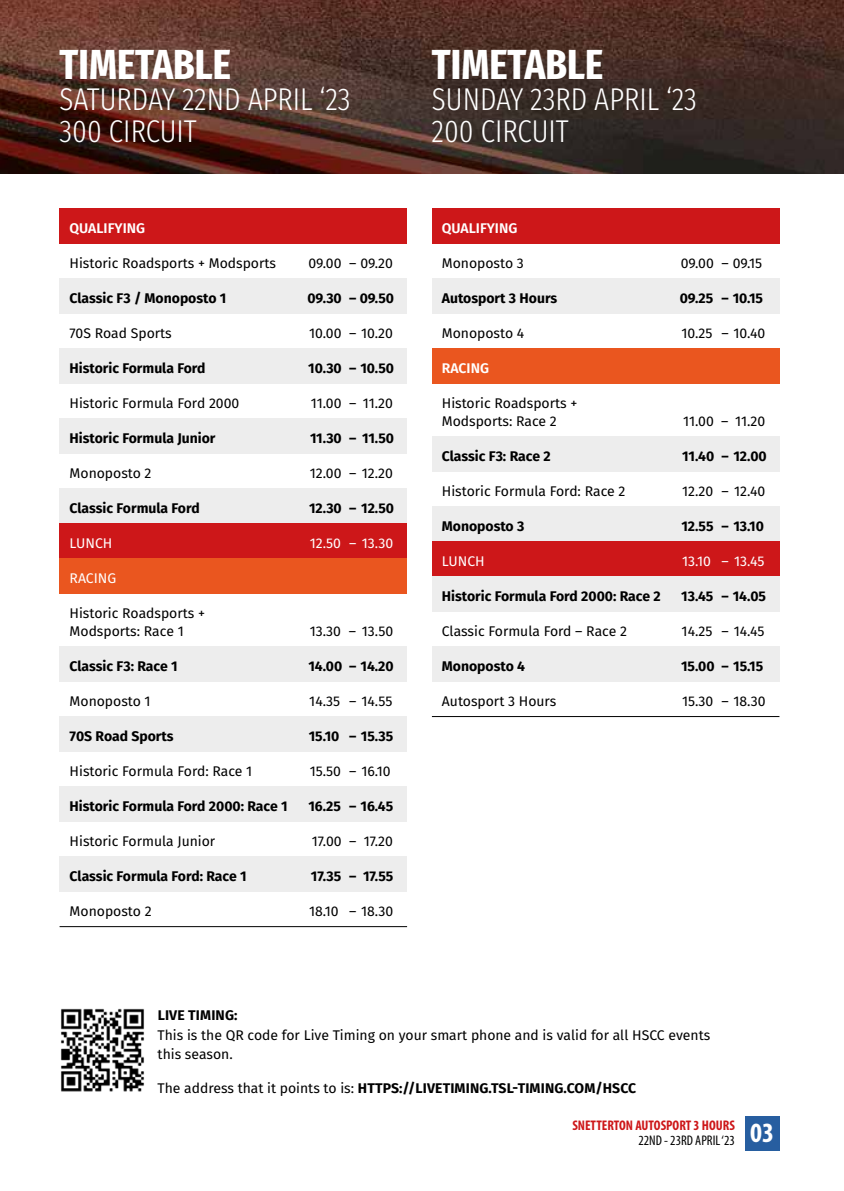
<style>
.page{position:relative;width:844px;height:1191px;background:#fff}
.page>*{position:absolute;margin:0;border:0;box-sizing:border-box;transform-origin:0 0}
.t1{font:700 42px "Fira Sans Compressed";color:#fff}
.t2{font:300 31.5px/31.5px "Fira Sans Compressed";color:#fff}
.t3{font:14px/17.5px "Fira Sans";color:#000}
.t4{font:700 14px "Fira Sans";color:#000}
.t5{font:700 condensed 14px/15.8px "Myriad Pro";color:#cd1719}
.t6{font:14px "Fira Sans";color:#fff}
.t7{font:600 14px "Fira Sans";color:#fff}
.s1{font-weight:400}
.s2{font-weight:400;color:#000}
</style>
<div class="page">
<img style="left:0;top:0;width:843px;height:174px">
<img style="left:61px;top:1008px;width:83px;height:83px">
<div style="left:60px;top:208px;width:347px;height:35px;background:#cd1719"></div>
<div style="left:432px;top:208px;width:347px;height:35px;background:#cd1719"></div>
<div style="left:60px;top:278px;width:347px;height:35px;background:#ededed"></div>
<div style="left:60px;top:348px;width:347px;height:35px;background:#ededed"></div>
<div style="left:60px;top:418px;width:347px;height:35px;background:#ededed"></div>
<div style="left:60px;top:488px;width:347px;height:35px;background:#ededed"></div>
<div style="left:60px;top:523px;width:347px;height:35px;background:#cd1719"></div>
<div style="left:60px;top:558px;width:347px;height:35px;background:#ea561f"></div>
<div style="left:60px;top:646px;width:347px;height:35px;background:#ededed"></div>
<div style="left:60px;top:716px;width:347px;height:35px;background:#ededed"></div>
<div style="left:60px;top:786px;width:347px;height:35px;background:#ededed"></div>
<div style="left:60px;top:856px;width:347px;height:35px;background:#ededed"></div>
<div style="left:432px;top:278px;width:347px;height:35px;background:#ededed"></div>
<div style="left:432px;top:348px;width:347px;height:35px;background:#ea561f"></div>
<div style="left:432px;top:436px;width:347px;height:35px;background:#ededed"></div>
<div style="left:432px;top:506px;width:347px;height:35px;background:#ededed"></div>
<div style="left:432px;top:541px;width:347px;height:35px;background:#cd1719"></div>
<div style="left:432px;top:576px;width:347px;height:35px;background:#ededed"></div>
<div style="left:432px;top:646px;width:347px;height:35px;background:#ededed"></div>
<hr style="left:60px;top:926px;width:347px;height:1px;background:#000">
<hr style="left:432px;top:716px;width:347px;height:1px;background:#000">
<div style="left:744px;top:1116px;width:35px;height:35px;background:#275ea0"></div>
<h1 class="t1" style="left:60px;top:29px;width:173px">TIMETABLE</h1>
<h2 class="t2" style="left:60px;top:83px;width:292px">SATURDAY 22ND APRIL ‘23<br>300 CIRCUIT</h2>
<p class="t7" style="left:70px;top:216px;width:77px">QUALIFYING</p>
<p class="t3" style="left:70px;top:254px;width:208px">Historic Roadsports + Modsports</p>
<p class="t3" style="left:308px;top:254px;width:86px">09.00 – 09.20</p>
<p class="t4" style="left:70px;top:286px;width:158px">Classic F3 / Monoposto 1</p>
<p class="t4" style="left:307px;top:286px;width:88px">09.30 – 09.50</p>
<p class="t3" style="left:70px;top:324px;width:104px">70S Road Sports</p>
<p class="t3" style="left:309px;top:324px;width:85px">10.00 – 10.20</p>
<p class="t4" style="left:70px;top:356px;width:137px">Historic Formula Ford</p>
<p class="t4" style="left:308px;top:356px;width:87px">10.30 – 10.50</p>
<p class="t3" style="left:70px;top:394px;width:171px">Historic Formula Ford 2000</p>
<p class="t3" style="left:311px;top:394px;width:84px">11.00 – 11.20</p>
<p class="t4" style="left:70px;top:426px;width:147px">Historic Formula Junior</p>
<p class="t4" style="left:310px;top:426px;width:86px">11.30 – 11.50</p>
<p class="t3" style="left:70px;top:464px;width:83px">Monoposto 2</p>
<p class="t3" style="left:310px;top:464px;width:85px">12.00 – 12.20</p>
<p class="t4" style="left:70px;top:496px;width:132px">Classic Formula Ford</p>
<p class="t4" style="left:309px;top:496px;width:87px">12.30 – 12.50</p>
<p class="t6" style="left:70px;top:532px;width:44px">LUNCH</p>
<p class="t6" style="left:310px;top:532px;width:85px">12.50 – 13.30</p>
<p class="t6" style="left:70px;top:567px;width:48px">RACING</p>
<p class="t3" style="left:70px;top:604px;width:137px">Historic Roadsports +<br>Modsports: Race 1</p>
<p class="t3" style="left:309px;top:621px;width:85px">13.30 – 13.50</p>
<p class="t4" style="left:70px;top:654px;width:109px">Classic F3: Race 1</p>
<p class="t4" style="left:308px;top:654px;width:87px">14.00 – 14.20</p>
<p class="t3" style="left:70px;top:691px;width:83px">Monoposto 1</p>
<p class="t3" style="left:309px;top:691px;width:85px">14.35 – 14.55</p>
<p class="t4" style="left:70px;top:724px;width:105px">70S Road Sports</p>
<p class="t4" style="left:309px;top:724px;width:86px">15.10 – 15.35</p>
<p class="t3" style="left:70px;top:761px;width:184px">Historic Formula Ford: Race 1</p>
<p class="t3" style="left:309px;top:761px;width:82px">15.50 – 16.10</p>
<p class="t4" style="left:70px;top:794px;width:219px">Historic Formula Ford 2000: Race 1</p>
<p class="t4" style="left:308px;top:794px;width:86px">16.25 – 16.45</p>
<p class="t3" style="left:70px;top:831px;width:147px">Historic Formula Junior</p>
<p class="t3" style="left:312px;top:831px;width:83px">17.00 – 17.20</p>
<p class="t4" style="left:70px;top:864px;width:178px">Classic Formula Ford: Race 1</p>
<p class="t4" style="left:311px;top:864px;width:84px">17.35 – 17.55</p>
<p class="t3" style="left:70px;top:901px;width:83px">Monoposto 2</p>
<p class="t3" style="left:309px;top:901px;width:86px">18.10 – 18.30</p>
<h1 class="t1" style="left:432px;top:29px;width:173px">TIMETABLE</h1>
<h2 class="t2" style="left:432px;top:83px;width:266px">SUNDAY 23RD APRIL ‘23<br>200 CIRCUIT</h2>
<p class="t7" style="left:442px;top:216px;width:77px">QUALIFYING</p>
<p class="t3" style="left:442px;top:254px;width:83px">Monoposto 3</p>
<p class="t3" style="left:680px;top:254px;width:83px">09.00 – 09.15</p>
<p class="t4" style="left:442px;top:286px;width:117px">Autosport 3 Hours</p>
<p class="t4" style="left:679px;top:286px;width:85px">09.25 – 10.15</p>
<p class="t3" style="left:442px;top:324px;width:84px">Monoposto 4</p>
<p class="t3" style="left:681px;top:324px;width:85px">10.25 – 10.40</p>
<p class="t7" style="left:442px;top:356px;width:49px">RACING</p>
<p class="t3" style="left:442px;top:394px;width:137px">Historic Roadsports +<br>Modsports: Race 2</p>
<p class="t3" style="left:683px;top:411px;width:84px">11.00 – 11.20</p>
<p class="t4" style="left:442px;top:444px;width:110px">Classic F3: Race 2</p>
<p class="t4" style="left:682px;top:444px;width:86px">11.40 – 12.00</p>
<p class="t3" style="left:442px;top:481px;width:185px">Historic Formula Ford: Race 2</p>
<p class="t3" style="left:682px;top:481px;width:85px">12.20 – 12.40</p>
<p class="t4" style="left:442px;top:514px;width:84px">Monoposto 3</p>
<p class="t4" style="left:681px;top:514px;width:84px">12.55 – 13.10</p>
<p class="t6" style="left:442px;top:550px;width:44px">LUNCH</p>
<p class="t6" style="left:681px;top:550px;width:84px">13.10 – 13.45</p>
<p class="t4" style="left:442px;top:584px;width:220px">Historic Formula Ford 2000: Race 2</p>
<p class="t4" style="left:681px;top:584px;width:86px">13.45 – 14.05</p>
<p class="t3" style="left:442px;top:621px;width:186px">Classic Formula Ford – Race 2</p>
<p class="t3" style="left:681px;top:621px;width:84px">14.25 – 14.45</p>
<p class="t4" style="left:442px;top:654px;width:85px">Monoposto 4</p>
<p class="t4" style="left:681px;top:654px;width:84px">15.00 – 15.15</p>
<p class="t3" style="left:442px;top:691px;width:116px">Autosport 3 Hours</p>
<p class="t3" style="left:681px;top:691px;width:85px">15.30 – 18.30</p>
<p class="t4" style="left:158px;top:1003px;width:81px">LIVE TIMING:</p>
<p class="t3" style="left:157px;top:1024px;width:554px;line-height:19.2px">This is the QR code for Live Timing on your smart phone and is valid for all HSCC events this season.</p>
<p class="t4" style="left:157px;top:1076px;width:480px"><span class="s1">The address that it points to is:</span> HTTPS://LIVETIMING.TSL-TIMING.COM/HSCC</p>
<p class="t5" style="left:638px;top:1116px;width:137px;text-indent:-66px">SNETTERTON AUTOSPORT 3 HOURS<br><span class="s2">22ND - 23RD APRIL ‘23</span> <sup>03</sup></p>
</div>
